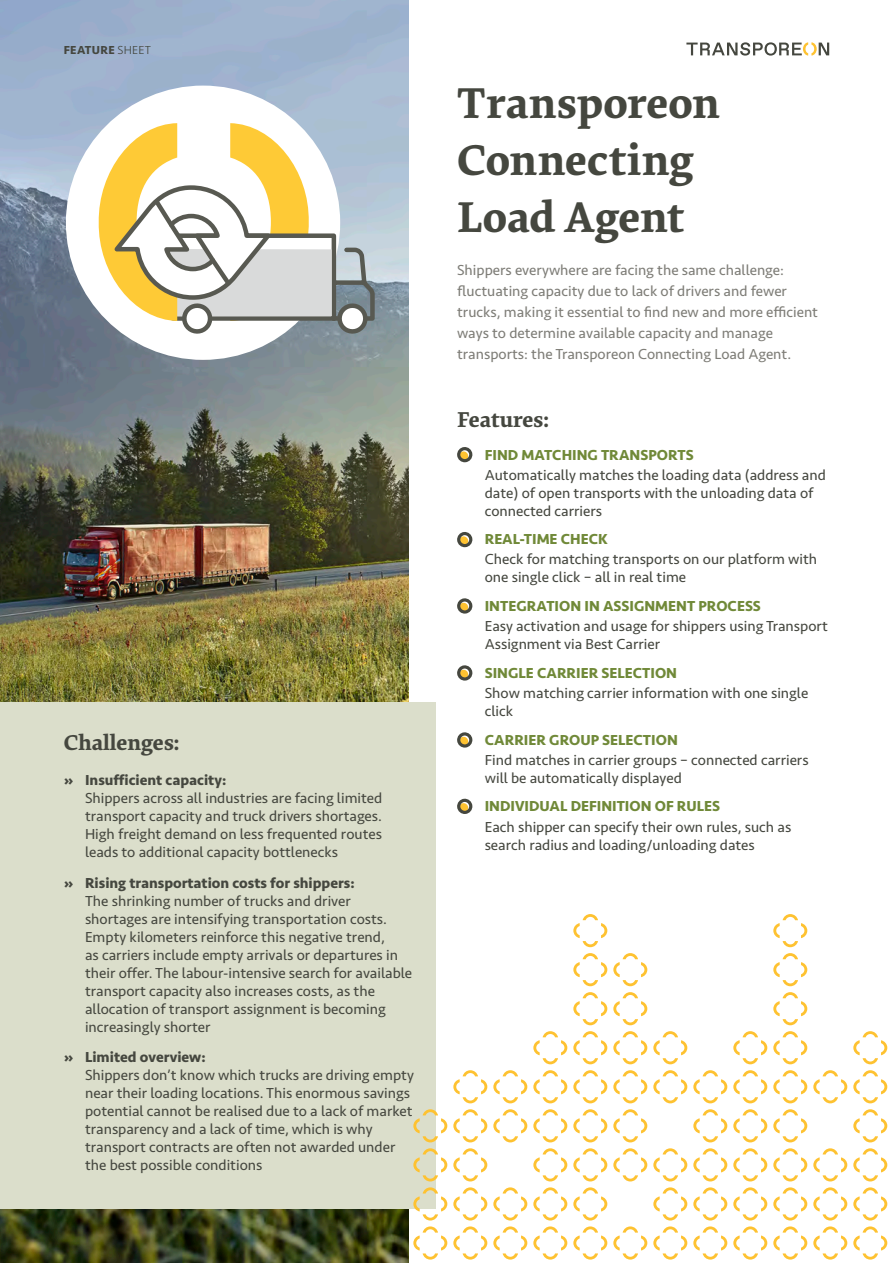
<style>
.page{position:relative;width:893px;height:1263px;background:#fff}
.page>*{position:absolute;margin:0;border:0;box-sizing:border-box;transform-origin:0 0}
.Headline_grey{font:700 45px "Elena";letter-spacing:.005em;color:#45473f}
.Text_Elevator_Pitch{font:700 45px "Elena";color:#45473f}
.Subhead_15_pt{font:700 22.5px "Elena";color:#45473f}
.Headline_Features{font:700 22.5px "Elena";color:#45473f}
.Text_Features{font:15px/18px "Seravek";color:#45473f}
.Text_Elevator_Pitch-2{font:15px/21px "Seravek";color:#7e7d77}
.Subhead_Features{font:700 15px "Seravek";color:#708938}
.Running_Head{font:700 12px "Seravek";letter-spacing:.03em;color:#45473f}
.s1{font-weight:300}
.s2{font-weight:700}
</style>
<div class="page">
<svg style="left:686px;top:42px;width:143px;height:14px"></svg>
<img style="left:0;top:0;width:408px;height:1263px">
<div style="left:66px;top:86px;width:274px;height:274px;background:#fff;border-radius:50%"></div>
<div style="left:0;top:702px;width:436px;height:506px;background:#dbdecb"></div>
<svg style="left:459px;top:669px;width:9px;height:10px"></svg>
<div style="left:457px;top:665px;width:16px;height:16px;border:3px solid #45473f;border-radius:50%"></div>
<div style="left:459px;top:451px;width:9px;height:10px;background:#fec231;border-radius:50%"></div>
<div style="left:457px;top:447px;width:16px;height:15px;border:3px solid #45473f;border-radius:50%"></div>
<svg style="left:459px;top:736px;width:9px;height:10px"></svg>
<div style="left:457px;top:732px;width:16px;height:16px;border:3px solid #45473f;border-radius:50%"></div>
<div style="left:459px;top:803px;width:9px;height:10px;background:#fec231;border-radius:50%"></div>
<div style="left:457px;top:798px;width:16px;height:16px;border:3px solid #45473f;border-radius:50%"></div>
<div style="left:459px;top:536px;width:9px;height:10px;background:#fec231;border-radius:50%"></div>
<div style="left:457px;top:532px;width:16px;height:15px;border:3px solid #45473f;border-radius:50%"></div>
<svg style="left:459px;top:602px;width:9px;height:10px"></svg>
<div style="left:457px;top:598px;width:16px;height:16px;border:3px solid #45473f;border-radius:50%"></div>
<svg style="left:98px;top:123px;width:280px;height:210px"></svg>
<svg style="left:413px;top:1226px;width:34px;height:33px"></svg>
<svg style="left:413px;top:1187px;width:34px;height:33px"></svg>
<svg style="left:413px;top:1148px;width:34px;height:33px"></svg>
<svg style="left:413px;top:1109px;width:34px;height:33px"></svg>
<svg style="left:453px;top:1226px;width:34px;height:33px"></svg>
<svg style="left:453px;top:1187px;width:34px;height:33px"></svg>
<svg style="left:453px;top:1148px;width:34px;height:33px"></svg>
<svg style="left:453px;top:1070px;width:34px;height:33px"></svg>
<svg style="left:493px;top:1226px;width:34px;height:33px"></svg>
<svg style="left:493px;top:1187px;width:34px;height:33px"></svg>
<svg style="left:493px;top:1109px;width:34px;height:33px"></svg>
<svg style="left:453px;top:1109px;width:34px;height:33px"></svg>
<svg style="left:493px;top:1070px;width:34px;height:33px"></svg>
<svg style="left:533px;top:1226px;width:34px;height:33px"></svg>
<svg style="left:533px;top:1187px;width:34px;height:33px"></svg>
<svg style="left:533px;top:1148px;width:34px;height:33px"></svg>
<svg style="left:533px;top:1109px;width:34px;height:33px"></svg>
<svg style="left:573px;top:1226px;width:34px;height:33px"></svg>
<svg style="left:573px;top:1187px;width:34px;height:33px"></svg>
<svg style="left:573px;top:1148px;width:34px;height:33px"></svg>
<svg style="left:573px;top:1070px;width:34px;height:33px"></svg>
<svg style="left:533px;top:1070px;width:34px;height:33px"></svg>
<svg style="left:533px;top:1031px;width:34px;height:33px"></svg>
<svg style="left:613px;top:1226px;width:34px;height:33px"></svg>
<svg style="left:613px;top:1148px;width:34px;height:33px"></svg>
<svg style="left:613px;top:1109px;width:34px;height:33px"></svg>
<svg style="left:573px;top:1109px;width:34px;height:33px"></svg>
<svg style="left:613px;top:1070px;width:34px;height:33px"></svg>
<svg style="left:573px;top:1031px;width:34px;height:33px"></svg>
<svg style="left:613px;top:1031px;width:34px;height:33px"></svg>
<svg style="left:573px;top:992px;width:34px;height:33px"></svg>
<svg style="left:613px;top:992px;width:34px;height:33px"></svg>
<svg style="left:653px;top:1070px;width:34px;height:33px"></svg>
<svg style="left:653px;top:1031px;width:34px;height:33px"></svg>
<svg style="left:573px;top:953px;width:34px;height:33px"></svg>
<svg style="left:613px;top:953px;width:34px;height:33px"></svg>
<svg style="left:573px;top:914px;width:34px;height:33px"></svg>
<svg style="left:653px;top:1226px;width:34px;height:33px"></svg>
<svg style="left:653px;top:1187px;width:34px;height:33px"></svg>
<svg style="left:653px;top:1148px;width:34px;height:33px"></svg>
<svg style="left:693px;top:1226px;width:34px;height:33px"></svg>
<svg style="left:693px;top:1187px;width:34px;height:33px"></svg>
<svg style="left:693px;top:1148px;width:34px;height:33px"></svg>
<svg style="left:693px;top:1070px;width:34px;height:33px"></svg>
<svg style="left:693px;top:1109px;width:34px;height:33px"></svg>
<svg style="left:733px;top:1226px;width:34px;height:33px"></svg>
<svg style="left:733px;top:1187px;width:34px;height:33px"></svg>
<svg style="left:733px;top:1148px;width:34px;height:33px"></svg>
<svg style="left:733px;top:1109px;width:34px;height:33px"></svg>
<svg style="left:733px;top:1070px;width:34px;height:33px"></svg>
<svg style="left:733px;top:1031px;width:34px;height:33px"></svg>
<svg style="left:773px;top:1226px;width:34px;height:33px"></svg>
<svg style="left:773px;top:1187px;width:34px;height:33px"></svg>
<svg style="left:773px;top:1148px;width:34px;height:33px"></svg>
<svg style="left:773px;top:1070px;width:34px;height:33px"></svg>
<svg style="left:813px;top:1226px;width:34px;height:33px"></svg>
<svg style="left:813px;top:1187px;width:34px;height:33px"></svg>
<svg style="left:813px;top:1148px;width:34px;height:33px"></svg>
<svg style="left:773px;top:1109px;width:34px;height:33px"></svg>
<svg style="left:813px;top:1070px;width:34px;height:33px"></svg>
<svg style="left:853px;top:1226px;width:34px;height:33px"></svg>
<svg style="left:853px;top:1187px;width:34px;height:33px"></svg>
<svg style="left:853px;top:1148px;width:34px;height:33px"></svg>
<svg style="left:853px;top:1109px;width:34px;height:33px"></svg>
<svg style="left:853px;top:1070px;width:34px;height:33px"></svg>
<svg style="left:853px;top:1031px;width:34px;height:33px"></svg>
<svg style="left:773px;top:1031px;width:34px;height:33px"></svg>
<svg style="left:773px;top:992px;width:34px;height:33px"></svg>
<svg style="left:773px;top:953px;width:34px;height:33px"></svg>
<svg style="left:773px;top:914px;width:34px;height:33px"></svg>
<p class="Running_Head" style="left:64px;top:42px;width:89px">FEATURE <span class="s1">SHEET</span></p>
<p class="Subhead_15_pt" style="left:64px;top:726px;width:117px">Challenges:</p>
<p class="Text_Features" style="left:85px;top:771px;width:299px;text-indent:-21px"><span class="s2">» Insufficient capacity:<br></span>Shippers across all industries are facing limited transport capacity and truck drivers shortages.<br>High freight demand on less frequented routes leads to additional capacity bottlenecks</p>
<p class="Text_Features" style="left:85px;top:874px;width:329px;text-indent:-21px"><span class="s2">» Rising transportation costs for shippers:<br></span>The shrinking number of trucks and driver shortages are intensifying transportation costs.<br>Empty kilometers reinforce this negative trend,<br>as carriers include empty arrivals or departures in their offer. The labour-intensive search for available transport capacity also increases costs, as the allocation of transport assignment is becoming increasingly shorter</p>
<p class="Text_Features" style="left:85px;top:1049px;width:330px;text-indent:-21px"><span class="s2">» Limited overview:<br></span>Shippers don’t know which trucks are driving empty near their loading locations. This enormous savings potential cannot be realised due to a lack of market transparency and a lack of time, which is why transport contracts are often not awarded under the best possible conditions</p>
<p class="Headline_grey" style="left:457px;top:70px;width:264px">Transporeon</p>
<p class="Headline_grey" style="left:457px;top:127px;width:238px">Connecting</p>
<p class="Text_Elevator_Pitch" style="left:457px;top:184px;width:229px">Load Agent</p>
<p class="Text_Elevator_Pitch-2" style="left:457px;top:259px;width:362px">Shippers everywhere are facing the same challenge: fluctuating capacity due to lack of drivers and fewer trucks, making it essential to find new and more efficient ways to determine available capacity and manage transports: the Transporeon Connecting Load Agent.</p>
<p class="Headline_Features" style="left:457px;top:402px;width:94px">Features:</p>
<p class="Subhead_Features" style="left:485px;top:445px;width:210px">FIND MATCHING TRANSPORTS</p>
<p class="Text_Features" style="left:485px;top:466px;width:343px">Automatically matches the loading data (address and date) of open transports with the unloading data of connected carriers</p>
<p class="Subhead_Features" style="left:485px;top:530px;width:124px">REAL-TIME CHECK</p>
<p class="Text_Features" style="left:485px;top:551px;width:334px">Check for matching transports on our platform with one single click – all in real time</p>
<p class="Subhead_Features" style="left:485px;top:597px;width:278px">INTEGRATION IN ASSIGNMENT PROCESS</p>
<p class="Text_Features" style="left:485px;top:617px;width:345px">Easy activation and usage for shippers using Transport<br>Assignment via Best Carrier</p>
<p class="Subhead_Features" style="left:485px;top:664px;width:194px">SINGLE CARRIER SELECTION</p>
<p class="Text_Features" style="left:485px;top:684px;width:325px">Show matching carrier information with one single click</p>
<p class="Subhead_Features" style="left:485px;top:730px;width:195px">CARRIER GROUP SELECTION</p>
<p class="Text_Features" style="left:485px;top:751px;width:325px">Find matches in carrier groups – connected carriers will be automatically displayed</p>
<p class="Subhead_Features" style="left:485px;top:797px;width:237px">INDIVIDUAL DEFINITION OF RULES</p>
<p class="Text_Features" style="left:485px;top:818px;width:308px">Each shipper can specify their own rules, such as search radius and loading/unloading dates</p>
</div>
